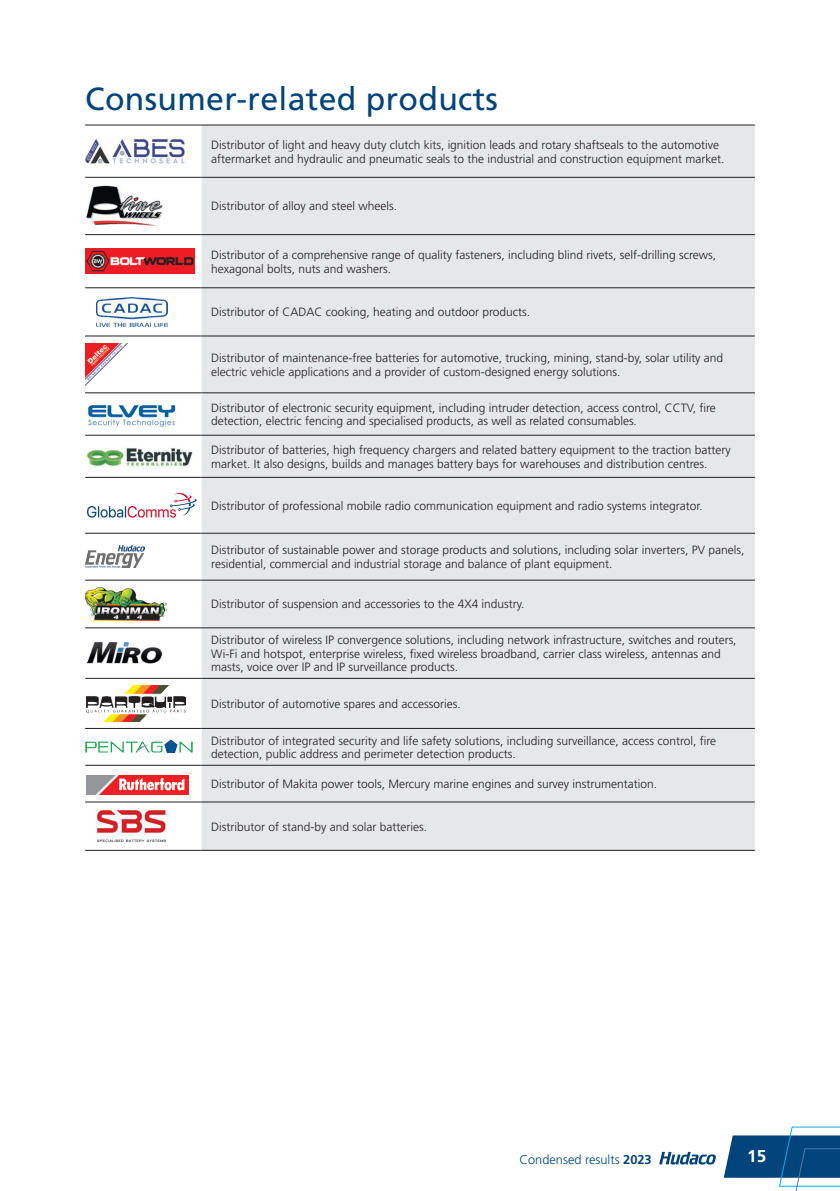
<style>
.page{position:relative;width:840px;height:1191px;background:#fff}
.page>*{position:absolute;margin:0;border:0;box-sizing:border-box;transform-origin:0 0}
.Main_head_2022{font:32px "Frutiger LT Std";letter-spacing:.01em;color:#00447b}
.t1{font:700 17px "Frutiger LT Std";color:#fff}
.t2{font:300 12.8px "Frutiger LT Std";color:#00447b}
.Body_copy{font:300 12px/13.6px "Frutiger LT Std";color:#231f20}
.s1{font-weight:700}
</style>
<div class="page">
<div style="left:201px;top:126px;width:553px;height:724px;background:#e6e7e9"></div>
<hr style="left:85px;top:177px;width:116px;height:1px;background:#231f20">
<hr style="left:201px;top:177px;width:553px;height:1px;background:#231f20">
<hr style="left:85px;top:336px;width:116px;height:1px;background:#231f20">
<hr style="left:201px;top:336px;width:553px;height:1px;background:#231f20">
<hr style="left:85px;top:392px;width:116px;height:1px;background:#231f20">
<hr style="left:201px;top:392px;width:553px;height:1px;background:#231f20">
<hr style="left:85px;top:435px;width:116px;height:1px;background:#231f20">
<hr style="left:201px;top:435px;width:553px;height:1px;background:#231f20">
<hr style="left:85px;top:234px;width:116px;height:1px;background:#231f20">
<hr style="left:201px;top:234px;width:553px;height:1px;background:#231f20">
<hr style="left:85px;top:287px;width:116px;height:1px;background:#231f20">
<hr style="left:85px;top:477px;width:116px;height:1px;background:#231f20">
<hr style="left:201px;top:287px;width:553px;height:1px;background:#231f20">
<hr style="left:201px;top:477px;width:553px;height:1px;background:#231f20">
<hr style="left:85px;top:533px;width:116px;height:1px;background:#231f20">
<hr style="left:201px;top:533px;width:553px;height:1px;background:#231f20">
<hr style="left:85px;top:580px;width:116px;height:1px;background:#231f20">
<hr style="left:201px;top:580px;width:553px;height:1px;background:#231f20">
<hr style="left:85px;top:627px;width:116px;height:1px;background:#231f20">
<hr style="left:201px;top:627px;width:553px;height:1px;background:#231f20">
<hr style="left:85px;top:678px;width:116px;height:1px;background:#231f20">
<hr style="left:201px;top:678px;width:553px;height:1px;background:#231f20">
<hr style="left:85px;top:728px;width:116px;height:1px;background:#231f20">
<hr style="left:201px;top:728px;width:553px;height:1px;background:#231f20">
<hr style="left:85px;top:765px;width:116px;height:1px;background:#231f20">
<hr style="left:201px;top:765px;width:553px;height:1px;background:#231f20">
<hr style="left:85px;top:801px;width:116px;height:1px;background:#231f20">
<hr style="left:85px;top:850px;width:116px;height:1px;background:#231f20">
<hr style="left:201px;top:801px;width:553px;height:1px;background:#231f20">
<hr style="left:201px;top:850px;width:553px;height:1px;background:#231f20">
<hr style="left:85px;top:125px;width:116px;height:1px;background:#231f20">
<hr style="left:201px;top:125px;width:553px;height:1px;background:#231f20">
<img style="left:85px;top:139px;width:100px;height:25px">
<img style="left:86px;top:185px;width:77px;height:41px">
<img style="left:85px;top:249px;width:109px;height:25px">
<img style="left:96px;top:297px;width:71px;height:29px">
<img style="left:85px;top:343px;width:43px;height:43px">
<img style="left:88px;top:405px;width:88px;height:22px">
<img style="left:85px;top:448px;width:108px;height:20px">
<img style="left:86px;top:493px;width:111px;height:25px">
<img style="left:85px;top:546px;width:60px;height:21px">
<img style="left:85px;top:587px;width:81px;height:33px">
<img style="left:87px;top:642px;width:76px;height:22px">
<img style="left:86px;top:685px;width:99px;height:36px">
<img style="left:85px;top:739px;width:107px;height:14px">
<img style="left:86px;top:776px;width:102px;height:19px">
<img style="left:97px;top:810px;width:69px;height:33px">
<svg style="left:659px;top:1151px;width:56px;height:13px"></svg>
<svg style="left:723px;top:1126px;width:116px;height:65px"></svg>
<p class="Main_head_2022" style="left:85px;top:80px;width:414px">Consumer-related products</p>
<p class="Body_copy" style="left:211px;top:138px;width:514px">Distributor of light and heavy duty clutch kits, ignition leads and rotary shaftseals to the automotive aftermarket and hydraulic and pneumatic seals to the industrial and construction equipment market.</p>
<p class="Body_copy" style="left:211px;top:200px;width:187px">Distributor of alloy and steel wheels.</p>
<p class="Body_copy" style="left:211px;top:248px;width:506px">Distributor of a comprehensive range of quality fasteners, including blind rivets, self-drilling screws, hexagonal bolts, nuts and washers.</p>
<p class="Body_copy" style="left:211px;top:305px;width:320px">Distributor of CADAC cooking, heating and outdoor products.</p>
<p class="Body_copy" style="left:211px;top:351px;width:513px">Distributor of maintenance-free batteries for automotive, trucking, mining, stand-by, solar utility and electric vehicle applications and a provider of custom-designed energy solutions.</p>
<p class="Body_copy" style="left:211px;top:401px;width:505px">Distributor of electronic security equipment, including intruder detection, access control, CCTV, fire detection, electric fencing and specialised products, as well as related consumables.</p>
<p class="Body_copy" style="left:211px;top:443px;width:520px">Distributor of batteries, high frequency chargers and related battery equipment to the traction battery market. It also designs, builds and manages battery bays for warehouses and distribution centres.</p>
<p class="Body_copy" style="left:211px;top:499px;width:492px">Distributor of professional mobile radio communication equipment and radio systems integrator.</p>
<p class="Body_copy" style="left:211px;top:543px;width:534px">Distributor of sustainable power and storage products and solutions, including solar inverters, PV panels, residential, commercial and industrial storage and balance of plant equipment.</p>
<p class="Body_copy" style="left:211px;top:598px;width:314px">Distributor of suspension and accessories to the 4X4 industry.</p>
<p class="Body_copy" style="left:211px;top:633px;width:526px">Distributor of wireless IP convergence solutions, including network infrastructure, switches and routers,<br>Wi-Fi and hotspot, enterprise wireless, fixed wireless broadband, carrier class wireless, antennas and masts, voice over IP and IP surveillance products.</p>
<p class="Body_copy" style="left:211px;top:697px;width:251px">Distributor of automotive spares and accessories.</p>
<p class="Body_copy" style="left:211px;top:733px;width:506px">Distributor of integrated security and life safety solutions, including surveillance, access control, fire detection, public address and perimeter detection products.</p>
<p class="Body_copy" style="left:211px;top:777px;width:447px">Distributor of Makita power tools, Mercury marine engines and survey instrumentation.</p>
<p class="Body_copy" style="left:211px;top:820px;width:217px">Distributor of stand-by and solar batteries.</p>
<p class="t2" style="left:519px;top:1152px;width:133px">Condensed results <span class="s1">2023</span></p>
<h2 class="t1" style="left:746px;top:1146px;width:21px">15</h2>
</div>
